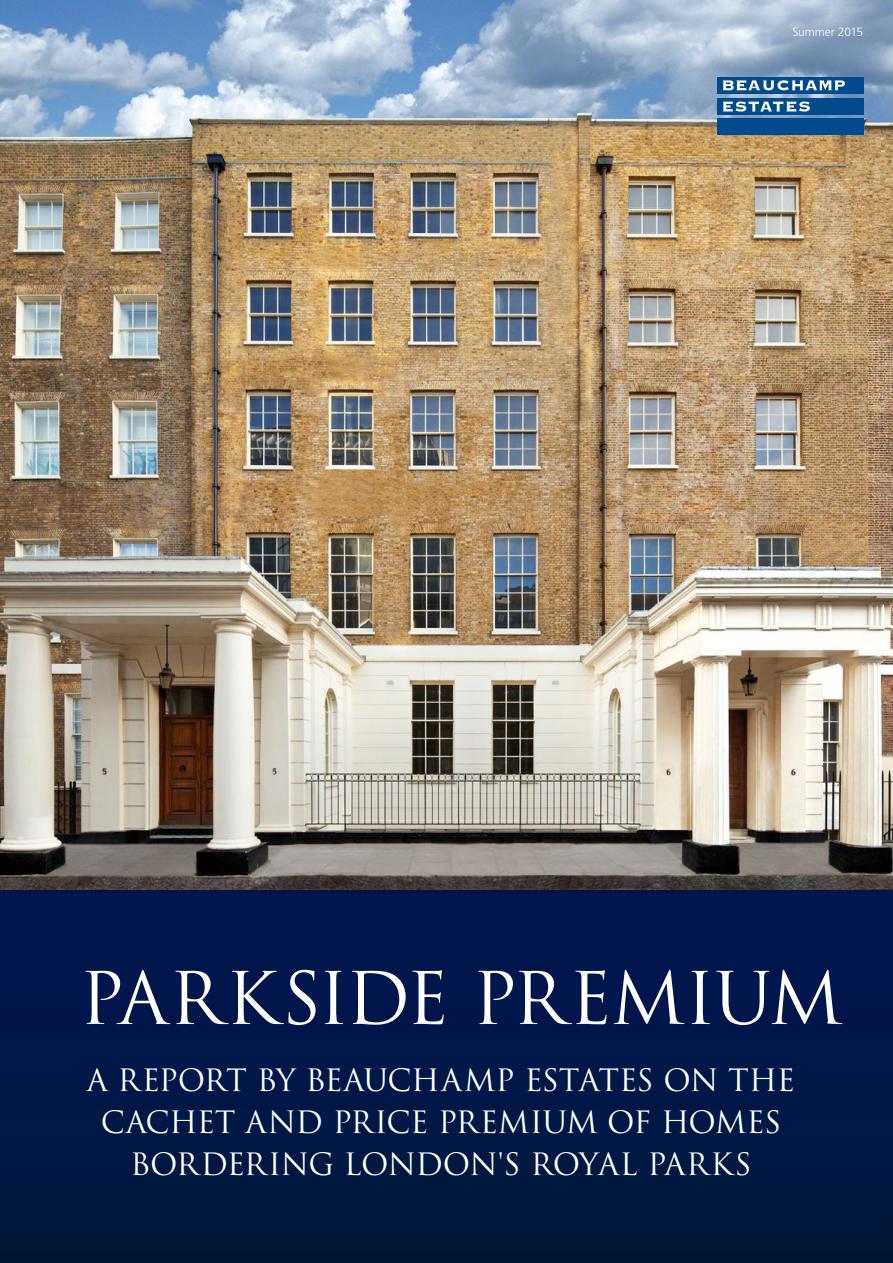
<style>
.page{position:relative;width:893px;height:1263px;background:#fff}
.page>*{position:absolute;margin:0;border:0;box-sizing:border-box;transform-origin:0 0}
.t1{font:70.5px "Trajan Pro";letter-spacing:-.02em;color:#fff}
.t2{font:30px/42px "Trajan Pro";letter-spacing:-.02em;color:#fff;text-align:center}
.t3{font:300 12px "Frutiger";letter-spacing:-.01em;color:#fff}
</style>
<div class="page">
<div style="left:0;top:882px;width:893px;height:381px;background:linear-gradient(to bottom,#001552,#00183b)"></div>
<img style="left:0;top:0;width:893px;height:890px">
<div style="left:717px;top:98px;width:146px;height:17px;background:#004a8d"></div>
<div style="left:717px;top:77px;width:146px;height:17px;background:#004a8d"></div>
<div style="left:717px;top:118px;width:146px;height:17px;background:#004a8d"></div>
<svg style="left:723px;top:80px;width:122px;height:11px"></svg>
<svg style="left:723px;top:101px;width:87px;height:11px"></svg>
<p class="t3" style="left:792px;top:27px;width:72px">Summer 2015</p>
<h1 class="t1" style="left:79px;top:969px;width:765px">PARKSIDE PREMIUM</h1>
<p class="t2" style="left:87px;top:1061px;width:710px">A REPORT BY BEAUCHAMP ESTATES ON THE<br>CACHET AND PRICE PREMIUM OF HOMES<br>BORDERING LONDON'S ROYAL PARKS</p>
</div>
